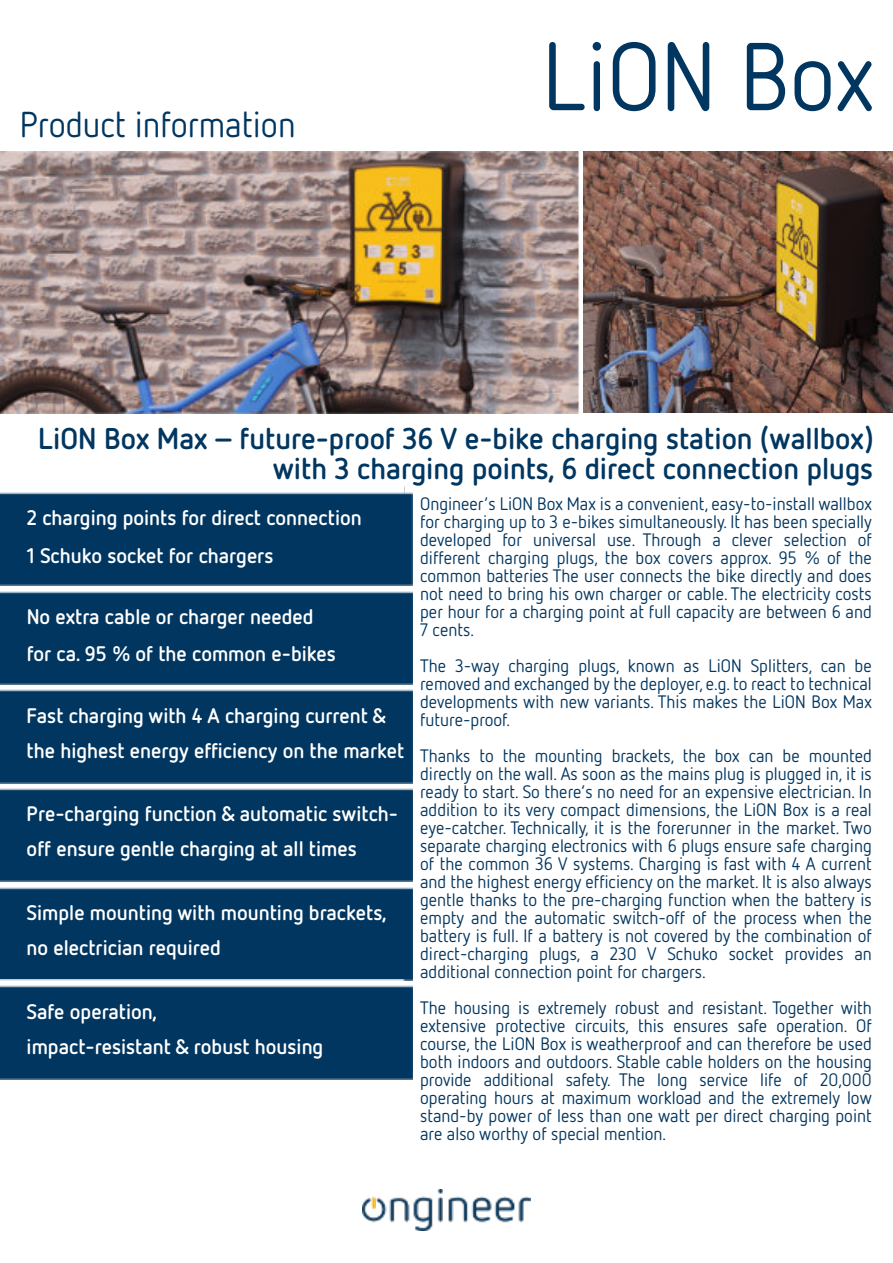
<style>
.page{position:relative;width:893px;height:1263px;background:#fff}
.page>*{position:absolute;margin:0;border:0;box-sizing:border-box;transform-origin:0 0}
.t1{font:96px "Netto OT";color:#013660}
.t2{font:36px "Netto OT";color:#013660}
.t3{font:700 30px/30px "Netto OT";color:#013660;text-align:right}
.t4{font:700 21px/35px "Netto OT";color:#fff}
.t5{font:18px/18px "Netto OT";color:#013660;text-align:justify}
</style>
<div class="page">
<img style="left:363px;top:1189px;width:167px;height:41px">
<img style="left:0;top:152px;width:579px;height:261px">
<img style="left:0;top:486px;width:412px;height:593px">
<img style="left:583px;top:152px;width:310px;height:261px">
<h2 class="t2" style="left:20px;top:109px;width:277px">Product information</h2>
<h1 class="t1" style="left:542px;top:36px;width:333px">LiON Box</h1>
<h3 class="t3" style="left:38px;top:426px;width:837px">LiON Box Max – future-proof 36 V e-bike charging station (wallbox) with 3 charging points, 6 direct connection plugs</h3>
<p class="t5" style="left:420px;top:496px;width:453px">Ongineer’s LiON Box Max is a convenient, easy-to-install wallbox for charging up to 3 e-bikes simultaneously. It has been specially developed for universal use. Through a clever selection of different charging plugs, the box covers approx. 95 % of the common batteries The user connects the bike directly and does not need to bring his own charger or cable. The electricity costs per hour for a charging point at full capacity are between 6 and 7 cents.</p>
<p class="t5" style="left:420px;top:658px;width:453px">The 3-way charging plugs, known as LiON Splitters, can be removed and exchanged by the deployer, e.g. to react to technical developments with new variants. This makes the LiON Box Max future-proof.</p>
<p class="t5" style="left:420px;top:748px;width:453px">Thanks to the mounting brackets, the box can be mounted directly on the wall. As soon as the mains plug is plugged in, it is ready to start. So there’s no need for an expensive electrician. In addition to its very compact dimensions, the LiON Box is a real eye-catcher. Technically, it is the forerunner in the market. Two separate charging electronics with 6 plugs ensure safe charging of the common 36 V systems. Charging is fast with 4 A current and the highest energy efficiency on the market. It is also always gentle thanks to the pre-charging function when the battery is empty and the automatic switch-off of the process when the battery is full. If a battery is not covered by the combination of direct-charging plugs, a 230 V Schuko socket provides an additional connection point for chargers.</p>
<p class="t5" style="left:420px;top:1000px;width:453px">The housing is extremely robust and resistant. Together with extensive protective circuits, this ensures safe operation. Of course, the LiON Box is weatherproof and can therefore be used both indoors and outdoors. Stable cable holders on the housing provide additional safety. The long service life of 20,000 operating hours at maximum workload and the extremely low stand-by power of less than one watt per direct charging point are also worthy of special mention.</p>
<p class="t4" style="left:27px;top:501px;width:337px;line-height:37px">2 charging points for direct connection<br>1 Schuko socket for chargers</p>
<p class="t4" style="left:27px;top:600px;width:311px;line-height:37px">No extra cable or charger needed for ca. 95 % of the common e-bikes</p>
<p class="t4" style="left:27px;top:699px;width:379px">Fast charging with 4 A charging current &amp; the highest energy efficiency on the market</p>
<p class="t4" style="left:27px;top:798px;width:373px">Pre-charging function &amp; automatic switch&shy;off ensure gentle charging at all times</p>
<p class="t4" style="left:27px;top:897px;width:361px">Simple mounting with mounting brackets, no electrician required</p>
<p class="t4" style="left:27px;top:995px;width:298px">Safe operation,<br>impact-resistant &amp; robust housing</p>
</div>
